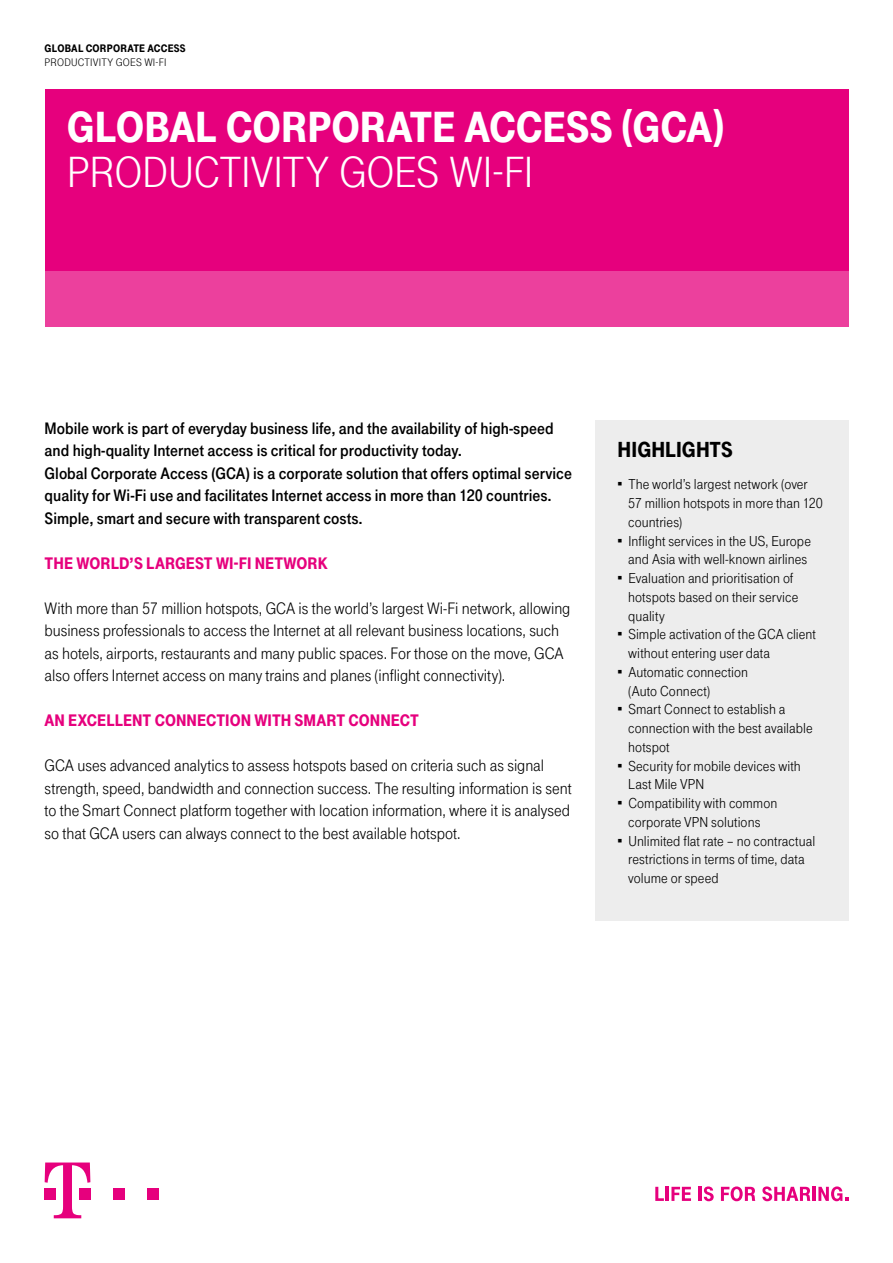
<style>
.page{position:relative;width:893px;height:1263px;background:#fff}
.page>*{position:absolute;margin:0;border:0;box-sizing:border-box;transform-origin:0 0}
.t1{font:900 45px "Tele Grotesk Headline";letter-spacing:-.005em;color:#fff}
.t2{font:45px "Tele Grotesk Headline";letter-spacing:-.01em;color:#fff}
.t3{font:900 22.5px "Tele Grotesk Headline";color:#000}
.t4{font:17.25px/22.5px "Tele Grotesk Norm";color:#000}
.t5{font:17.25px/22.5px "Tele Grotesk Fett";color:#000}
.t6{font:900 17.25px "Tele Grotesk Headline";letter-spacing:.005em;color:#e6007d}
.t7{font:15px/18.8px "Tele Grotesk Norm";letter-spacing:.005em;color:#000}
.t8{font:900 11.25px "Tele Grotesk Headline";color:#000}
.t9{font:11.25px "Tele Grotesk Headline";color:#000}
</style>
<div class="page">
<div style="left:45px;top:89px;width:803px;height:238px;background:#ec409d"></div>
<div style="left:45px;top:89px;width:803px;height:182px;background:#e6007d"></div>
<svg style="left:655px;top:1187px;width:9px;height:14px"></svg>
<hr style="left:666px;top:1187px;width:3px;height:14px;background:#e6007d">
<svg style="left:671px;top:1187px;width:20px;height:14px"></svg>
<hr style="left:699px;top:1187px;width:3px;height:14px;background:#e6007d">
<svg style="left:704px;top:1186px;width:10px;height:15px"></svg>
<svg style="left:721px;top:1186px;width:34px;height:15px"></svg>
<svg style="left:762px;top:1186px;width:48px;height:15px"></svg>
<hr style="left:813px;top:1187px;width:3px;height:14px;background:#e6007d">
<svg style="left:818px;top:1186px;width:30px;height:15px"></svg>
<div style="left:113px;top:1188px;width:11px;height:11px;background:#e6007d"></div>
<div style="left:147px;top:1188px;width:11px;height:11px;background:#e6007d"></div>
<svg style="left:45px;top:1162px;width:45px;height:56px"></svg>
<div style="left:595px;top:420px;width:253px;height:501px;background:#ededed"></div>
<p class="t8" style="left:45px;top:42px;width:15px">GLOBAL</p>
<p class="t8" style="left:86px;top:42px;width:15px">CORPORATE</p>
<p class="t8" style="left:147px;top:42px;width:14px">ACCESS</p>
<p class="t9" style="left:45px;top:56px;width:13px">PRODUCTIVITY</p>
<p class="t9" style="left:116px;top:56px;width:8px">GOES</p>
<p class="t9" style="left:144px;top:56px;width:19px">WI-FI</p>
<h1 class="t1" style="left:67px;top:102px;width:659px">GLOBAL CORPORATE ACCESS (GCA)</h1>
<h1 class="t2" style="left:67px;top:147px;width:468px">PRODUCTIVITY GOES WI-FI</h1>
<p class="t5" style="left:45px;top:417px;width:529px">Mobile work is part of everyday business life, and the availability of high-speed and high-quality Internet access is critical for productivity today.<br>Global Corporate Access (GCA) is a corporate solution that offers optimal service quality for Wi-Fi use and facilitates Internet access in more than 120 countries.<br>Simple, smart and secure with transparent costs.</p>
<p class="t6" style="left:45px;top:553px;width:285px">THE WORLD’S LARGEST WI-FI NETWORK</p>
<p class="t4" style="left:45px;top:597px;width:527px">With more than 57 million hotspots, GCA is the world’s largest Wi-Fi network, allowing business professionals to access the Internet at all relevant business locations, such as hotels, airports, restaurants and many public spaces. For those on the move, GCA also offers Internet access on many trains and planes (inflight connectivity).</p>
<p class="t6" style="left:45px;top:711px;width:376px">AN EXCELLENT CONNECTION WITH SMART CONNECT</p>
<p class="t4" style="left:45px;top:754px;width:529px">GCA uses advanced analytics to assess hotspots based on criteria such as signal strength, speed, bandwidth and connection success. The resulting information is sent to the Smart Connect platform together with location information, where it is analysed so that GCA users can always connect to the best available hotspot.</p>
<h2 class="t3" style="left:618px;top:437px;width:26px">HIGHLIGHTS</h2>
<p class="t7" style="left:628px;top:475px;width:196px;text-indent:-11px">○ The world’s largest network (over<br>57 million hotspots in more than 120 countries)</p>
<p class="t7" style="left:618px;top:531px;width:195px;text-align:center">○ Inflight services in the US, Europe and Asia with well-known airlines</p>
<p class="t7" style="left:628px;top:569px;width:172px;text-indent:-11px">○ Evaluation and prioritisation of hotspots based on their service quality</p>
<p class="t7" style="left:628px;top:625px;width:189px;text-indent:-11px">○ Simple activation of the GCA client without entering user data</p>
<p class="t7" style="left:628px;top:663px;width:121px;text-indent:-11px">○ Automatic connection (Auto Connect)</p>
<p class="t7" style="left:628px;top:700px;width:186px;text-indent:-11px">○ Smart Connect to establish a connection with the best available hotspot</p>
<p class="t7" style="left:628px;top:756px;width:174px;text-indent:-11px">○ Security for mobile devices with<br>Last Mile VPN</p>
<p class="t7" style="left:618px;top:794px;width:161px;text-align:center">○ Compatibility with common corporate VPN solutions</p>
<p class="t7" style="left:628px;top:831px;width:188px;text-indent:-11px">○ Unlimited flat rate – no contractual restrictions in terms of time, data volume or speed</p>
</div>
